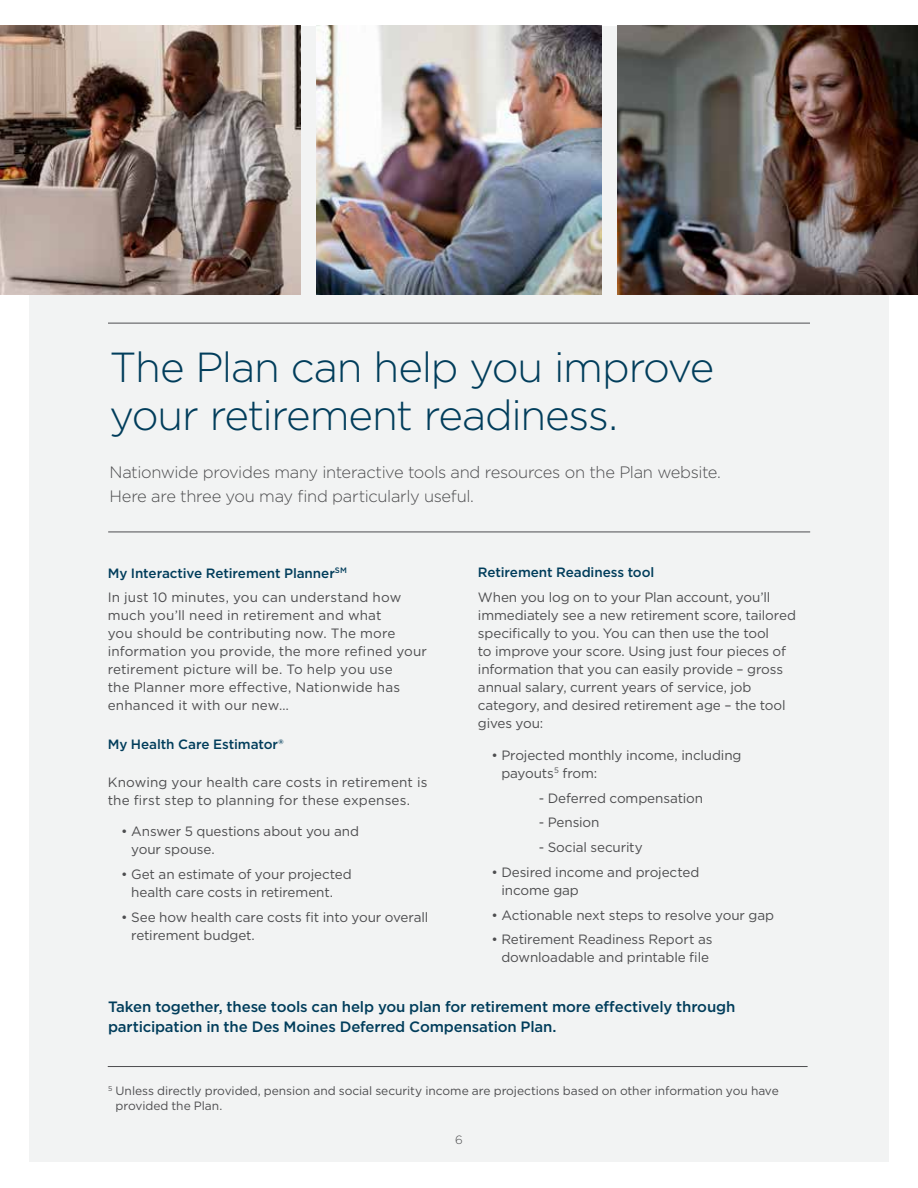
<style>
.page{position:relative;width:918px;height:1188px;background:#fff}
.page>*{position:absolute;margin:0;border:0;box-sizing:border-box;transform-origin:0 0}
.t1{font:300 42px/48px "Gotham";letter-spacing:-.03em;color:#013d5b}
.t2{font:300 16.5px/24px "Gotham";letter-spacing:-.025em;color:#4d4d4f}
.t3{font:500 15px/19.5px "Gotham";letter-spacing:-.01em;color:#013d5b}
.t4{font:13.5px/18px "Gotham";letter-spacing:-.005em;color:#4d4d4f}
.t5{font:13.5px/24.8px "Gotham";letter-spacing:.015em;color:#4d4d4f}
.t6{font:500 13.5px "Gotham";letter-spacing:-.01em;color:#013d5b}
.t7{font:12px/15px "Gotham";letter-spacing:-.005em;color:#4d4d4f}
.t8{font:300 12px "Gotham";color:#4d4d4f}
.s1{font-weight:500;color:#013d5b}
</style>
<div class="page">
<div style="left:29px;top:26px;width:860px;height:1135px;background:#f2f3f3"></div>
<img style="left:618px;top:26px;width:300px;height:269px">
<img style="left:0;top:26px;width:300px;height:269px">
<img style="left:317px;top:26px;width:284px;height:269px">
<hr style="left:108px;top:323px;width:702px;height:1px;background:#4d4d4f">
<hr style="left:108px;top:532px;width:702px;height:1px;background:#4d4d4f">
<hr style="left:108px;top:1066px;width:700px;height:1px;background:#4d4d4f">
<h1 class="t1" style="left:110px;top:342px;width:606px">The Plan can help you improve your retirement readiness.</h1>
<p class="t2" style="left:110px;top:460px;width:613px">Nationwide provides many interactive tools and resources on the Plan website.<br>Here are three you may find particularly useful.</p>
<p class="t5" style="left:108px;top:560px;width:295px"><span class="s1">My Interactive Retirement Planner</span><sup>SM<br></sup>In just 10 minutes, you can understand how</p>
<p class="t4" style="left:108px;top:606px;width:321px">much you’ll need in retirement and what<br>you should be contributing now. The more information you provide, the more refined your retirement picture will be. To help you use<br>the Planner more effective, Nationwide has enhanced it with our new…</p>
<p class="t6" style="left:108px;top:735px;width:177px">My Health Care Estimator®</p>
<p class="t4" style="left:108px;top:773px;width:321px">Knowing your health care costs in retirement is the first step to planning for these expenses.</p>
<p class="t4" style="left:131px;top:822px;width:229px;text-indent:-10px">• Answer 5 questions about you and your spouse.</p>
<p class="t4" style="left:131px;top:865px;width:222px;text-indent:-10px">• Get an estimate of your projected health care costs in retirement.</p>
<p class="t4" style="left:131px;top:908px;width:299px;text-indent:-10px">• See how health care costs fit into your overall retirement budget.</p>
<p class="t6" style="left:478px;top:564px;width:178px">Retirement Readiness tool</p>
<p class="t4" style="left:478px;top:588px;width:320px">When you log on to your Plan account, you’ll immediately see a new retirement score, tailored specifically to you. You can then use the tool<br>to improve your score. Using just four pieces of information that you can easily provide – gross annual salary, current years of service, job category, and desired retirement age – the tool gives you:</p>
<p class="t4" style="left:501px;top:746px;width:242px;text-indent:-10px">• Projected monthly income, including payouts<sup>5</sup> from:</p>
<p class="t4" style="left:539px;top:788px;width:166px">- Deferred compensation</p>
<p class="t4" style="left:539px;top:813px;width:62px">- Pension</p>
<p class="t4" style="left:539px;top:838px;width:106px">- Social security</p>
<p class="t4" style="left:501px;top:863px;width:199px;text-indent:-10px">• Desired income and projected income gap</p>
<p class="t4" style="left:491px;top:905px;width:284px">• Actionable next steps to resolve your gap</p>
<p class="t4" style="left:491px;top:930px;width:223px;text-align:center">• Retirement Readiness Report as downloadable and printable file</p>
<p class="t3" style="left:108px;top:997px;width:629px">Taken together, these tools can help you plan for retirement more effectively through participation in the Des Moines Deferred Compensation Plan.</p>
<p class="t7" style="left:116px;top:1083px;width:665px;text-indent:-8px"><sup>5</sup> Unless directly provided, pension and social security income are projections based on other information you have provided the Plan.</p>
<p class="t8" style="left:455px;top:1132px;width:9px">6</p>
</div>
